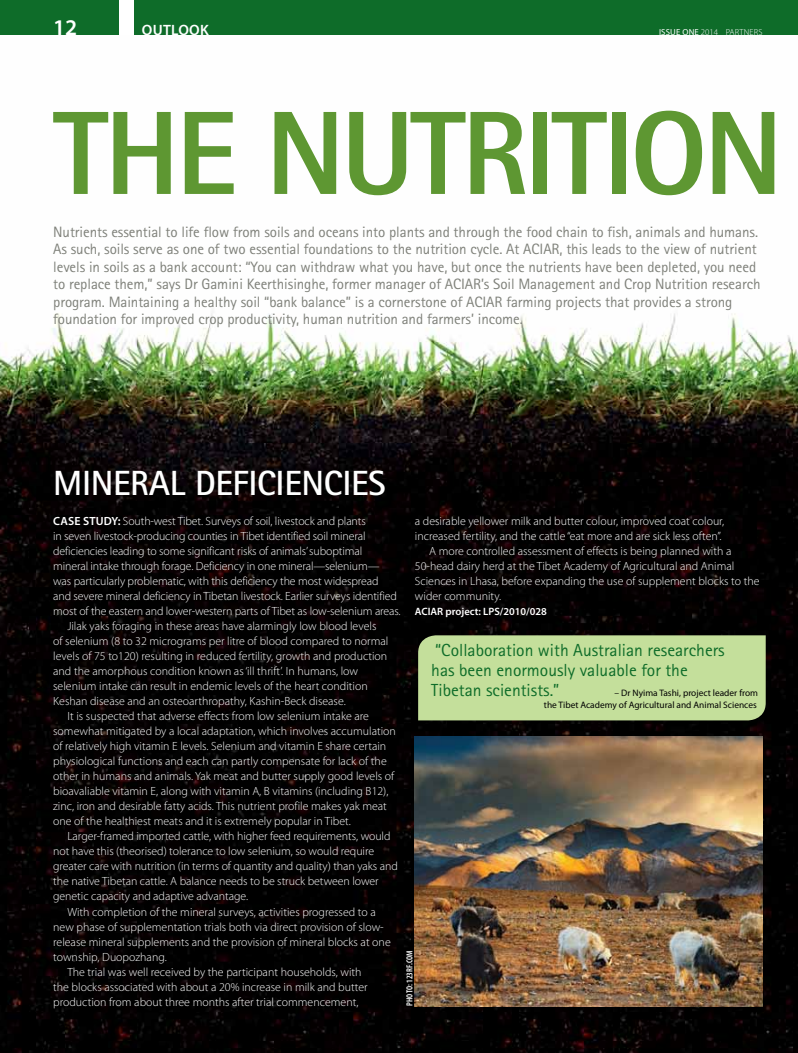
<style>
.page{position:relative;width:798px;height:1053px;background:#fff}
.page>*{position:absolute;margin:0;border:0;box-sizing:border-box;transform-origin:0 0}
.t1{font:800 118.75px "Rotis Sans Serif";letter-spacing:-.03em;color:#5e9732}
.t2{font:700 35px "Rotis Sans Serif";color:#fff}
.t3{font:600 22.5px "Myriad Pro";color:#fff}
.t4{font:17.5px/20px "Rotis Sans Serif";color:#0e6c29}
.t5{font:15px/17.5px "Rotis Sans Serif";letter-spacing:-.005em;color:#7e8079}
.t6{font:600 15px "Myriad Pro";letter-spacing:.02em;color:#fff}
.t7{font:300 11.88px "Myriad Pro";color:#fff}
.t8{font:600 10.62px "Myriad Pro";color:#fff}
.t9{font:9.38px/12.5px "Myriad Pro";color:#000;text-align:right}
.t10{font:300 8.75px "Myriad Pro";letter-spacing:.02em;color:#fff}
.t11{font:600 condensed 8.75px "Myriad Pro";letter-spacing:.01em;color:#fff}
.s1{font-weight:400}
.s2{font-weight:600}
</style>
<div class="page">
<img style="left:0;top:313px;width:797px;height:739px">
<div style="left:0;top:0;width:797px;height:35px;background:#0e6c29"></div>
<div style="left:119px;top:0;width:14px;height:35px;background:#fff"></div>
<img style="left:415px;top:736px;width:347px;height:270px">
<div style="left:418px;top:635px;width:347px;height:85px;background:#c4df9b"></div>
<h3 class="t3" style="left:53px;top:13px;width:26px">12</h3>
<p class="t6" style="left:142px;top:20px;width:68px">OUTLOOK</p>
<p class="t10" style="left:658px;top:26px;width:105px"><span class="s1">issue one</span> 2014 PARTNERS</p>
<h1 class="t1" style="left:53px;top:78px;width:713px">THE NUTRITION</h1>
<p class="t5" style="left:53px;top:223px;width:708px">Nutrients essential to life flow from soils and oceans into plants and through the food chain to fish, animals and humans.<br>As such, soils serve as one of two essential foundations to the nutrition cycle. At ACIAR, this leads to the view of nutrient levels in soils as a bank account: “You can withdraw what you have, but once the nutrients have been depleted, you need to replace them,” says Dr Gamini Keerthisinghe, former manager of ACIAR’s Soil Management and Crop Nutrition research program. Maintaining a healthy soil “bank balance” is a cornerstone of ACIAR farming projects that provides a strong foundation for improved crop productivity, human nutrition and farmers’ income.</p>
<h2 class="t2" style="left:53px;top:461px;width:47px">MINERAL</h2>
<h2 class="t2" style="left:195px;top:461px;width:16px">DEFI</h2>
<h2 class="t2" style="left:257px;top:461px;width:100px">CIEN CIES</h2>
<p class="t7" style="left:53px;top:514px;width:314px"><span class="s2">CASE STUDY:</span> South-west Tibet. Surveys of soil, livestock and plants</p>
<p class="t7" style="left:53px;top:529px;width:314px">in seven livestock-producing counties in Tibet identified soil mineral</p>
<p class="t7" style="left:53px;top:544px;width:310px">deficiencies leading to some significant risks of animals’ suboptimal</p>
<p class="t7" style="left:53px;top:559px;width:328px">mineral intake through forage. Deficiency in one mineral—selenium—</p>
<p class="t7" style="left:53px;top:574px;width:327px">was particularly problematic, with this deficiency the most widespread</p>
<p class="t7" style="left:53px;top:589px;width:345px">and severe mineral deficiency in Tibetan livestock. Earlier surveys identified</p>
<p class="t7" style="left:53px;top:604px;width:349px">most of the eastern and lower-western parts of Tibet as low-selenium areas.</p>
<p class="t7" style="left:67px;top:619px;width:310px">Jilak yaks foraging in these areas have alarmingly low blood levels</p>
<p class="t7" style="left:53px;top:634px;width:336px">of selenium (8 to 32 micrograms per litre of blood compared to normal</p>
<p class="t7" style="left:53px;top:649px;width:335px">levels of 75 to120) resulting in reduced fertility, growth and production</p>
<p class="t7" style="left:53px;top:664px;width:306px">and the amorphous condition known as ‘ill thrift’. In humans, low</p>
<p class="t7" style="left:53px;top:679px;width:316px">selenium intake can result in endemic levels of the heart condition</p>
<p class="t7" style="left:53px;top:694px;width:294px">Keshan disease and an osteoarthropathy, Kashin-Beck disease.</p>
<p class="t7" style="left:67px;top:709px;width:303px">It is suspected that adverse effects from low selenium intake are</p>
<p class="t7" style="left:53px;top:724px;width:344px">somewhat mitigated by a local adaptation, which involves accumulation</p>
<p class="t7" style="left:53px;top:739px;width:334px">of relatively high vitamin E levels. Selenium and vitamin E share certain</p>
<p class="t7" style="left:53px;top:754px;width:335px">physiological functions and each can partly compensate for lack of the</p>
<p class="t7" style="left:53px;top:769px;width:342px">other in humans and animals. Yak meat and butter supply good levels of</p>
<p class="t7" style="left:53px;top:784px;width:336px">bioavaliable vitamin E, along with vitamin A, B vitamins (including B12),</p>
<p class="t7" style="left:53px;top:799px;width:335px">zinc, iron and desirable fatty acids. This nutrient profile makes yak meat</p>
<p class="t7" style="left:53px;top:814px;width:299px">one of the healthiest meats and it is extremely popular in Tibet.</p>
<p class="t7" style="left:67px;top:829px;width:324px">Larger-framed imported cattle, with higher feed requirements, would</p>
<p class="t7" style="left:53px;top:844px;width:322px">not have this (theorised) tolerance to low selenium, so would require</p>
<p class="t7" style="left:53px;top:859px;width:346px">greater care with nutrition (in terms of quantity and quality) than yaks and</p>
<p class="t7" style="left:53px;top:874px;width:327px">the native Tibetan cattle. A balance needs to be struck between lower</p>
<p class="t7" style="left:53px;top:889px;width:196px">genetic capacity and adaptive advantage.</p>
<p class="t7" style="left:67px;top:904px;width:310px">With completion of the mineral surveys, activities progressed to a</p>
<p class="t7" style="left:53px;top:919px;width:332px">new phase of supplementation trials both via direct provision of slow-</p>
<p class="t7" style="left:53px;top:934px;width:339px">release mineral supplements and the provision of mineral blocks at one</p>
<p class="t7" style="left:53px;top:949px;width:115px">township, Duopozhang.</p>
<p class="t7" style="left:67px;top:964px;width:295px">The trial was well received by the participant households, with</p>
<p class="t7" style="left:53px;top:979px;width:316px">the blocks associated with about a 20% increase in milk and butter</p>
<p class="t7" style="left:53px;top:994px;width:306px">production from about three months after trial commencement,</p>
<p class="t7" style="left:415px;top:514px;width:311px">a desirable yellower milk and butter colour, improved coat colour,</p>
<p class="t7" style="left:415px;top:529px;width:308px">increased fertility, and the cattle “eat more and are sick less often”.</p>
<p class="t7" style="left:429px;top:544px;width:304px">A more controlled assessment of effects is being planned with a</p>
<p class="t7" style="left:415px;top:559px;width:321px">50-head dairy herd at the Tibet Academy of Agricultural and Animal</p>
<p class="t7" style="left:415px;top:574px;width:346px">Sciences in Lhasa, before expanding the use of supplement blocks to the</p>
<p class="t7" style="left:415px;top:589px;width:88px">wider community.</p>
<p class="t8" style="left:415px;top:605px;width:7px">ACIAR</p>
<p class="t8" style="left:445px;top:605px;width:103px">PROJECT: LPS/2010/028</p>
<h3 class="t4" style="left:431px;top:639px;width:295px">“Collaboration with Australian researchers has been enormously valuable for the<br>Tibetan scientists.”</h3>
<p class="t9" style="left:543px;top:686px;width:215px">– Dr Nyima Tashi, project leader from<br>the Tibet Academy of Agricultural and Animal Sciences</p>
<p class="t11" style="left:404px;top:1005px;width:57px;rotate:-90deg">Photo: 123rf.com</p>
</div>
